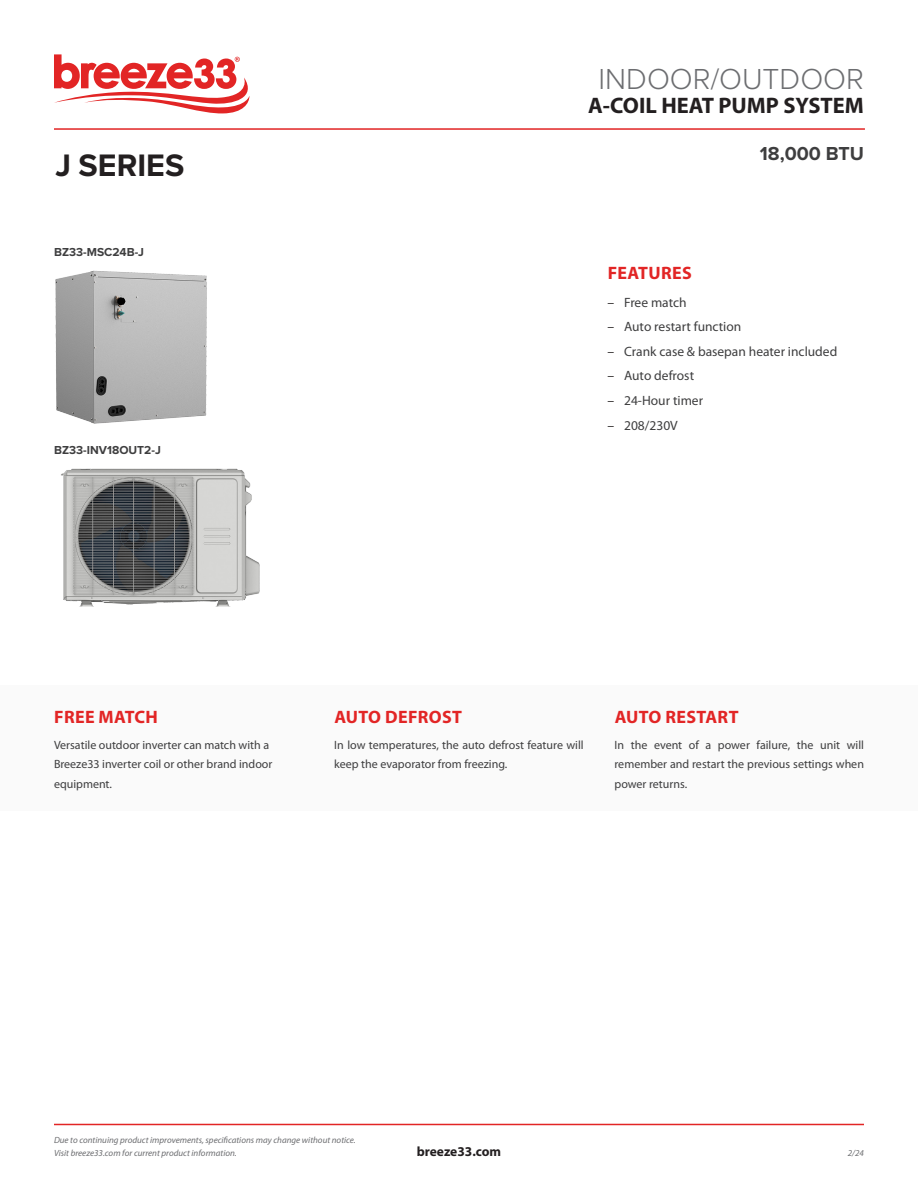
<style>
.page{position:relative;width:918px;height:1188px;background:#fff}
.page>*{position:absolute;margin:0;border:0;box-sizing:border-box;transform-origin:0 0}
.Tub_Name{font:700 32.25px "Proxima Nova";color:#231f20}
.t1{font:300 30px "Proxima Nova";color:#6c6d70}
.t2{font:700 22.5px "Myriad Pro";color:#231f20}
.t3{font:700 19.5px "Proxima Nova";color:#3e3e3f}
.Headers{font:700 18px "Myriad Pro";letter-spacing:.02em;color:#e22525}
.FEATURES{font:700 18px "Myriad Pro";letter-spacing:.02em;color:#e22525}
.t4{font:13.5px "Myriad Pro";color:#3e3e3f}
.t5{font:700 13.5px "Myriad Pro";color:#231f20}
.Headers-2{font:12px/19.5px "Myriad Pro";color:#3e3e3f}
.t6{font:700 12px "Proxima Nova";color:#3e3e3f}
.t7{font:italic 9px/12.8px "Myriad Pro";color:#6c6d70}
.s1{color:#231f20}
</style>
<div class="page">
<svg style="left:54px;top:54px;width:196px;height:60px"></svg>
<hr style="left:54px;top:128px;width:811px;height:2px;background:#e22525">
<hr style="left:54px;top:1124px;width:810px;height:1px;background:#e22525">
<div style="left:0;top:686px;width:918px;height:125px;background:#fafafa"></div>
<img style="left:55px;top:270px;width:152px;height:154px">
<img style="left:61px;top:468px;width:199px;height:139px">
<p class="Tub_Name" style="left:56px;top:141px;width:130px">J SERIES</p>
<p class="t6" style="left:54px;top:243px;width:91px">BZ33-MSC24B-J</p>
<p class="t6" style="left:54px;top:441px;width:108px">BZ33-INV18OUT2-J</p>
<h2 class="t1" style="left:599px;top:57px;width:267px">INDOOR/OUTDOOR</h2>
<h3 class="t2" style="left:588px;top:91px;width:277px">A-COIL HEAT PUMP SYSTEM</h3>
<p class="t3" style="left:760px;top:139px;width:106px">18,000 BTU</p>
<p class="FEATURES" style="left:608px;top:261px;width:86px">FEATURES</p>
<p class="t4" style="left:608px;top:294px;width:81px"><span class="s1">–</span> Free match</p>
<p class="t4" style="left:608px;top:318px;width:135px"><span class="s1">–</span> Auto restart function</p>
<p class="t4" style="left:608px;top:343px;width:231px"><span class="s1">–</span> Crank case &amp; basepan heater included</p>
<p class="t4" style="left:608px;top:367px;width:88px"><span class="s1">–</span> Auto defrost</p>
<p class="t4" style="left:608px;top:392px;width:97px"><span class="s1">–</span> 24-Hour timer</p>
<p class="t4" style="left:608px;top:417px;width:72px"><span class="s1">–</span> 208/230V</p>
<p class="Headers" style="left:54px;top:705px;width:105px">FREE MATCH</p>
<p class="Headers-2" style="left:54px;top:735px;width:220px">Versatile outdoor inverter can match with a<br>Breeze33 inverter coil or other brand indoor equipment.</p>
<p class="Headers" style="left:334px;top:705px;width:129px">AUTO DEFROST</p>
<p class="Headers-2" style="left:334px;top:735px;width:251px">In low temperatures, the auto defrost feature will keep the evaporator from freezing.</p>
<p class="Headers" style="left:615px;top:705px;width:125px">AUTO RESTART</p>
<p class="Headers-2" style="left:615px;top:735px;width:251px;text-align:justify">In the event of a power failure, the unit will remember and restart the previous settings when power returns.</p>
<p class="t7" style="left:54px;top:1133px;width:303px">Due to continuing product improvements, specifications may change without notice.<br>Visit breeze33.com for current product information.</p>
<p class="t5" style="left:417px;top:1142px;width:86px">breeze33.com</p>
<p class="t7" style="left:848px;top:1146px;width:18px">2/24</p>
</div>
